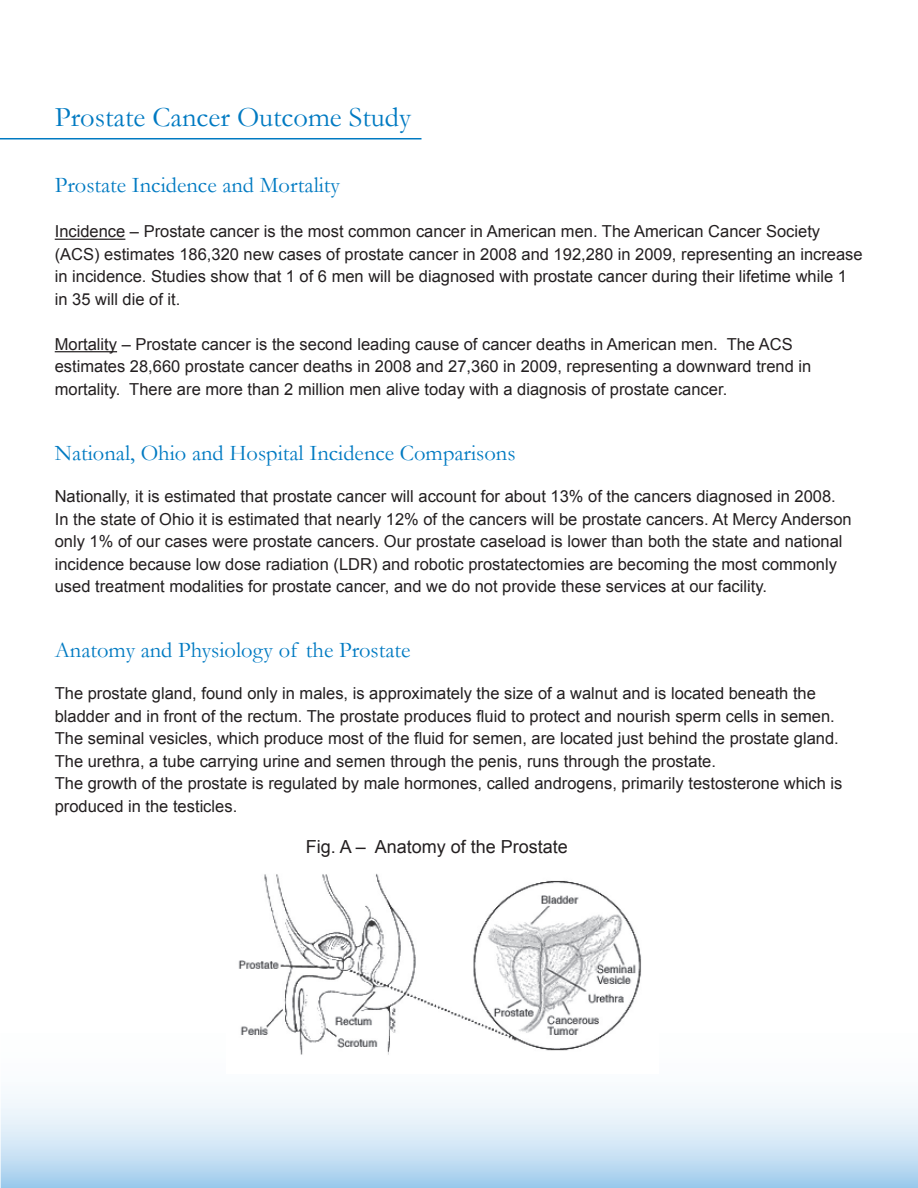
<style>
.page{position:relative;width:918px;height:1188px;background:#fff}
.page>*{position:absolute;margin:0;border:0;box-sizing:border-box;transform-origin:0 0}
.t1{font:28.5px "Garamond";color:#007ac2}
.t2{font:22.5px "Garamond";color:#007ac2}
.t3{font:18px "Arial";color:#231f20}
.t4{font:16.5px/22.5px "Arial";color:#231f20}
</style>
<div class="page">
<svg style="left:1px;top:1094px;width:917px;height:94px;background:#d2e6f6"></svg>
<hr style="left:55px;top:239px;width:70px;height:1px;background:#231f20">
<hr style="left:55px;top:351px;width:62px;height:1px;background:#231f20">
<hr style="left:0;top:138px;width:422px;height:1px;background:#007ac2">
<img style="left:238px;top:873px;width:403px;height:182px">
<h1 class="t1" style="left:55px;top:98px;width:358px">Prostate Cancer Outcome Study</h1>
<h2 class="t2" style="left:55px;top:170px;width:287px">Prostate Incidence and Mortality</h2>
<p class="t4" style="left:55px;top:221px;width:810px">Incidence – Prostate cancer is the most common cancer in American men. The American Cancer Society (ACS) estimates 186,320 new cases of prostate cancer in 2008 and 192,280 in 2009, representing an increase in incidence. Studies show that 1 of 6 men will be diagnosed with prostate cancer during their lifetime while 1 in 35 will die of it.</p>
<p class="t4" style="left:55px;top:333px;width:758px">Mortality – Prostate cancer is the second leading cause of cancer deaths in American men. The ACS estimates 28,660 prostate cancer deaths in 2008 and 27,360 in 2009, representing a downward trend in mortality. There are more than 2 million men alive today with a diagnosis of prostate cancer.</p>
<h2 class="t2" style="left:55px;top:438px;width:462px">National, Ohio and Hospital Incidence Comparisons</h2>
<p class="t4" style="left:55px;top:485px;width:798px">Nationally, it is estimated that prostate cancer will account for about 13% of the cancers diagnosed in 2008.<br>In the state of Ohio it is estimated that nearly 12% of the cancers will be prostate cancers. At Mercy Anderson only 1% of our cases were prostate cancers. Our prostate caseload is lower than both the state and national incidence because low dose radiation (LDR) and robotic prostatectomies are becoming the most commonly used treatment modalities for prostate cancer, and we do not provide these services at our facility.</p>
<h2 class="t2" style="left:55px;top:635px;width:357px">Anatomy and Physiology of the Prostate</h2>
<p class="t4" style="left:55px;top:682px;width:789px">The prostate gland, found only in males, is approximately the size of a walnut and is located beneath the bladder and in front of the rectum. The prostate produces fluid to protect and nourish sperm cells in semen.<br>The seminal vesicles, which produce most of the fluid for semen, are located just behind the prostate gland.<br>The urethra, a tube carrying urine and semen through the penis, runs through the prostate.<br>The growth of the prostate is regulated by male hormones, called androgens, primarily testosterone which is produced in the testicles.</p>
<p class="t3" style="left:306px;top:835px;width:264px">Fig. A – Anatomy of the Prostate</p>
</div>
